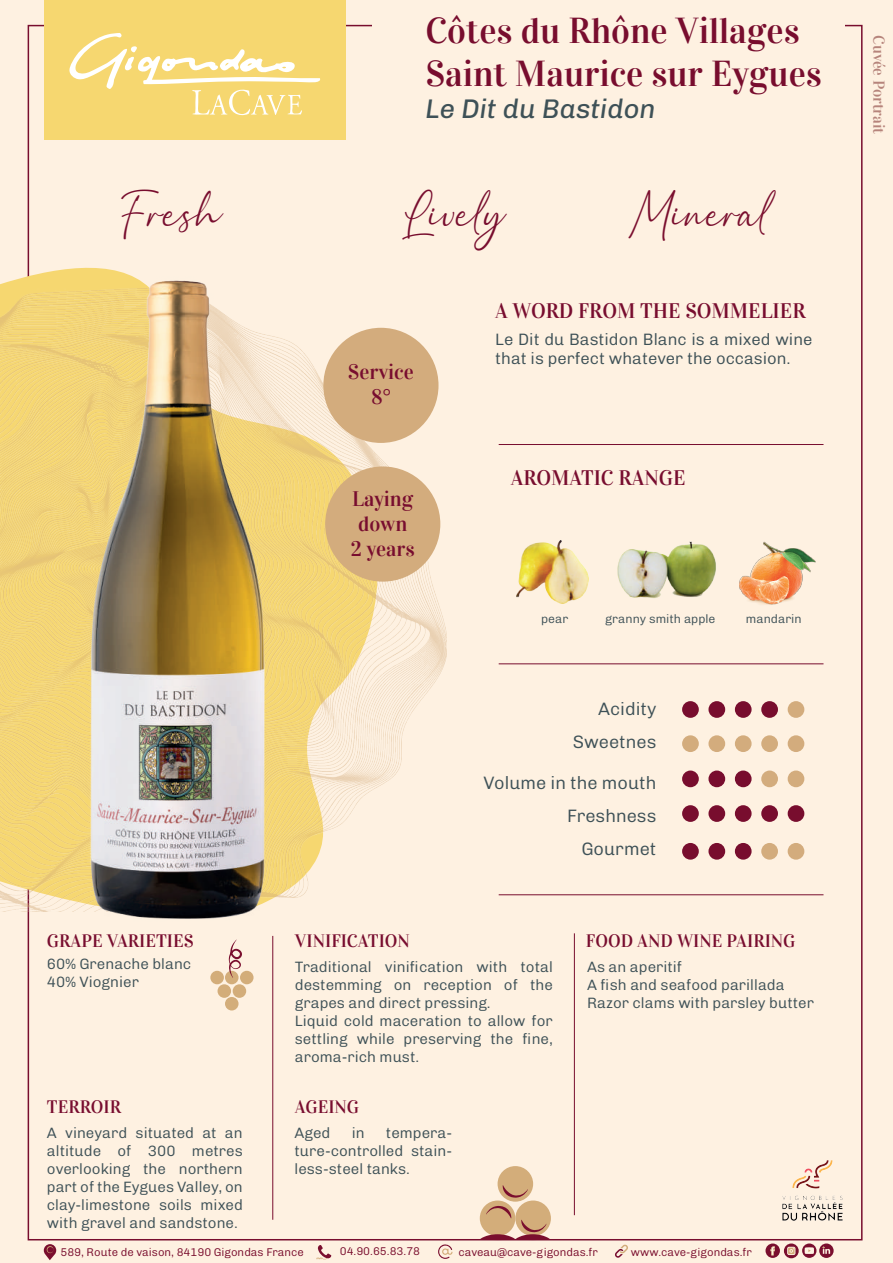
<style>
.page{position:relative;width:893px;height:1263px;background:#fef1e1}
.page>*{position:absolute;margin:0;border:0;box-sizing:border-box;transform-origin:0 0}
.t1{font:36px/43.2px "Vidaloka";color:#780d2e}
.t2{font:31.5px "Balista";color:#780d2e}
.t3{font:31.5px "Balista";color:#7a0e2e}
.t4{font:italic 27px "Chivo";color:#3e5157}
.t5{font:21px/25.2px "Vidaloka";color:#780d2f;text-align:center}
.t6{font:18px "Vidaloka";color:#780d2f}
.t7{font:300 18px/32.5px "Chivo";color:#3e5157;text-align:right}
.t8{font:300 16.5px/19.8px "Chivo";color:#3e5157}
.t9{font:15.9px "Vidaloka";color:#b6847b}
.t10{font:300 15px/18px "Chivo";color:#3e5157}
.t11{font:300 12.15px "Chivo";color:#3e5157}
.t12{font:300 11.25px "Chivo";color:#7a0e2e}
</style>
<div class="page">
<div style="left:44px;top:0;width:302px;height:139px;background:#f6d770"></div>
<hr style="left:499px;top:444px;width:324px;height:1px;background:#780d2e">
<hr style="left:499px;top:663px;width:324px;height:1px;background:#780d2e">
<hr style="left:499px;top:894px;width:324px;height:1px;background:#780d2e">
<div style="left:682px;top:701px;width:17px;height:17px;background:#780d2e;border-radius:50%"></div>
<div style="left:708px;top:701px;width:17px;height:17px;background:#780d2e;border-radius:50%"></div>
<div style="left:735px;top:701px;width:17px;height:17px;background:#780d2e;border-radius:50%"></div>
<div style="left:761px;top:701px;width:17px;height:17px;background:#780d2e;border-radius:50%"></div>
<div style="left:788px;top:701px;width:16px;height:17px;background:#d3ac7d;border-radius:50%"></div>
<div style="left:682px;top:735px;width:17px;height:17px;background:#d3ac7d;border-radius:50%"></div>
<div style="left:708px;top:735px;width:17px;height:17px;background:#d3ac7d;border-radius:50%"></div>
<div style="left:735px;top:735px;width:17px;height:17px;background:#d3ac7d;border-radius:50%"></div>
<div style="left:761px;top:735px;width:17px;height:17px;background:#d3ac7d;border-radius:50%"></div>
<div style="left:788px;top:735px;width:16px;height:17px;background:#d3ac7d;border-radius:50%"></div>
<div style="left:682px;top:770px;width:17px;height:17px;background:#780d2e;border-radius:50%"></div>
<div style="left:708px;top:770px;width:17px;height:17px;background:#780d2e;border-radius:50%"></div>
<div style="left:735px;top:770px;width:17px;height:17px;background:#780d2e;border-radius:50%"></div>
<div style="left:761px;top:770px;width:17px;height:17px;background:#d3ac7d;border-radius:50%"></div>
<div style="left:788px;top:770px;width:16px;height:17px;background:#d3ac7d;border-radius:50%"></div>
<div style="left:682px;top:805px;width:17px;height:17px;background:#780d2e;border-radius:50%"></div>
<div style="left:708px;top:805px;width:17px;height:17px;background:#780d2e;border-radius:50%"></div>
<div style="left:735px;top:805px;width:17px;height:17px;background:#780d2e;border-radius:50%"></div>
<div style="left:761px;top:805px;width:17px;height:17px;background:#780d2e;border-radius:50%"></div>
<div style="left:788px;top:805px;width:16px;height:17px;background:#780d2e;border-radius:50%"></div>
<div style="left:682px;top:843px;width:17px;height:17px;background:#780d2e;border-radius:50%"></div>
<div style="left:708px;top:843px;width:17px;height:17px;background:#780d2e;border-radius:50%"></div>
<div style="left:735px;top:843px;width:17px;height:17px;background:#780d2e;border-radius:50%"></div>
<div style="left:761px;top:843px;width:17px;height:17px;background:#d3ac7d;border-radius:50%"></div>
<div style="left:788px;top:843px;width:16px;height:17px;background:#d3ac7d;border-radius:50%"></div>
<hr style="left:272px;top:936px;width:1px;height:284px;background:#780d2e">
<hr style="left:574px;top:933px;width:1px;height:282px;background:#780d2e">
<svg style="left:69px;top:33px;width:252px;height:83px"></svg>
<svg style="left:44px;top:1244px;width:12px;height:16px"></svg>
<svg style="left:438px;top:1244px;width:15px;height:15px"></svg>
<svg style="left:615px;top:1244px;width:13px;height:14px"></svg>
<svg style="left:316px;top:1245px;width:15px;height:14px"></svg>
<svg style="left:765px;top:1243px;width:69px;height:15px"></svg>
<div style="left:480px;top:1200px;width:35px;height:36px;background:#d3ad7a;border-radius:50%"></div>
<svg style="left:515px;top:1200px;width:36px;height:36px"></svg>
<div style="left:498px;top:1166px;width:35px;height:36px;background:#d3ad7a;border-radius:50%"></div>
<svg style="left:502px;top:1185px;width:26px;height:13px"></svg>
<svg style="left:480px;top:1206px;width:70px;height:34px"></svg>
<div style="left:210px;top:971px;width:14px;height:13px;background:#d3ad7a;border-radius:50%"></div>
<div style="left:225px;top:971px;width:14px;height:13px;background:#d3ad7a;border-radius:50%"></div>
<div style="left:240px;top:971px;width:14px;height:13px;background:#d3ad7a;border-radius:50%"></div>
<div style="left:218px;top:984px;width:13px;height:14px;background:#d3ad7a;border-radius:50%"></div>
<div style="left:233px;top:984px;width:13px;height:14px;background:#d3ad7a;border-radius:50%"></div>
<div style="left:225px;top:997px;width:14px;height:13px;background:#d3ad7a;border-radius:50%"></div>
<svg style="left:229px;top:957px;width:13px;height:21px"></svg>
<img style="left:517px;top:540px;width:72px;height:63px">
<img style="left:617px;top:541px;width:99px;height:57px">
<img style="left:739px;top:541px;width:77px;height:64px">
<img style="left:763px;top:1160px;width:98px;height:80px">
<img style="left:0;top:155px;width:444px;height:802px">
<h1 class="t1" style="left:425px;top:9px;width:398px">Côtes du Rhône Villages<br>Saint Maurice sur Eygues</h1>
<h3 class="t4" style="left:425px;top:88px;width:232px">Le Dit du Bastidon</h3>
<h2 class="t2" style="left:120px;top:196px;width:104px">Fresh</h2>
<h2 class="t2" style="left:401px;top:196px;width:107px">Lively</h2>
<h2 class="t3" style="left:628px;top:196px;width:146px">Mineral</h2>
<h3 class="t5" style="left:348px;top:359px;width:68px">Service<br>8°</h3>
<h3 class="t5" style="left:351px;top:486px;width:66px">Laying down<br>2 years</h3>
<h3 class="t5" style="left:495px;top:299px;width:312px">A WORD FROM THE SOMMELIER</h3>
<p class="t8" style="left:495px;top:328px;width:319px">Le Dit du Bastidon Blanc is a mixed wine that is perfect whatever the occasion.</p>
<h3 class="t5" style="left:511px;top:465px;width:176px">AROMATIC RANGE</h3>
<p class="t11" style="left:541px;top:609px;width:29px">pear</p>
<p class="t11" style="left:605px;top:609px;width:112px">granny smith apple</p>
<p class="t11" style="left:746px;top:609px;width:57px">mandarin</p>
<p class="t7" style="left:598px;top:692px;width:60px">Acidity</p>
<p class="t7" style="left:573px;top:725px;width:85px">Sweetnes</p>
<p class="t7" style="left:484px;top:765px;width:174px">Volume in the mouth</p>
<p class="t7" style="left:567px;top:799px;width:91px">Freshness<br>Gourmet</p>
<p class="t6" style="left:47px;top:930px;width:148px">GRAPE VARIETIES</p>
<p class="t6" style="left:295px;top:930px;width:116px">VINIFICATION</p>
<p class="t10" style="left:47px;top:954px;width:146px">60% Grenache blanc<br>40% Viognier</p>
<p class="t10" style="left:295px;top:957px;width:259px">Traditional vinification with total destemming on reception of the grapes and direct pressing.<br>Liquid cold maceration to allow for settling while preserving the fine, aroma-rich must.</p>
<p class="t6" style="left:47px;top:1096px;width:76px">TERROIR</p>
<p class="t6" style="left:295px;top:1096px;width:66px">AGEING</p>
<p class="t10" style="left:47px;top:1123px;width:197px;text-align:justify">A vineyard situated at an altitude of 300 metres overlooking the northern part of the Eygues Valley, on clay-limestone soils mixed with gravel and sandstone.</p>
<p class="t10" style="left:295px;top:1123px;width:37px">Aged</p>
<p class="t10" style="left:352px;top:1123px;width:14px">in</p>
<p class="t10" style="left:295px;top:1123px;width:159px;text-align:justify;text-indent:91px">tempera&shy;ture-controlled stain&shy;less-steel tanks.</p>
<p class="t6" style="left:586px;top:930px;width:211px">FOOD AND WINE PAIRING</p>
<p class="t10" style="left:587px;top:957px;width:228px">As an aperitif<br>A fish and seafood parillada<br>Razor clams with parsley butter</p>
<p class="t12" style="left:340px;top:1243px;width:82px">04.90.65.83.78</p>
<p class="t12" style="left:458px;top:1244px;width:141px">caveau@cave-gigondas.fr</p>
<p class="t12" style="left:60px;top:1244px;width:245px">589, Route de vaison, 84190 Gigondas France</p>
<p class="t12" style="left:631px;top:1244px;width:123px">www.cave-gigondas.fr</p>
<p class="t9" style="left:888px;top:35px;width:101px;rotate:90deg">Cuvée Portrait</p>
</div>
